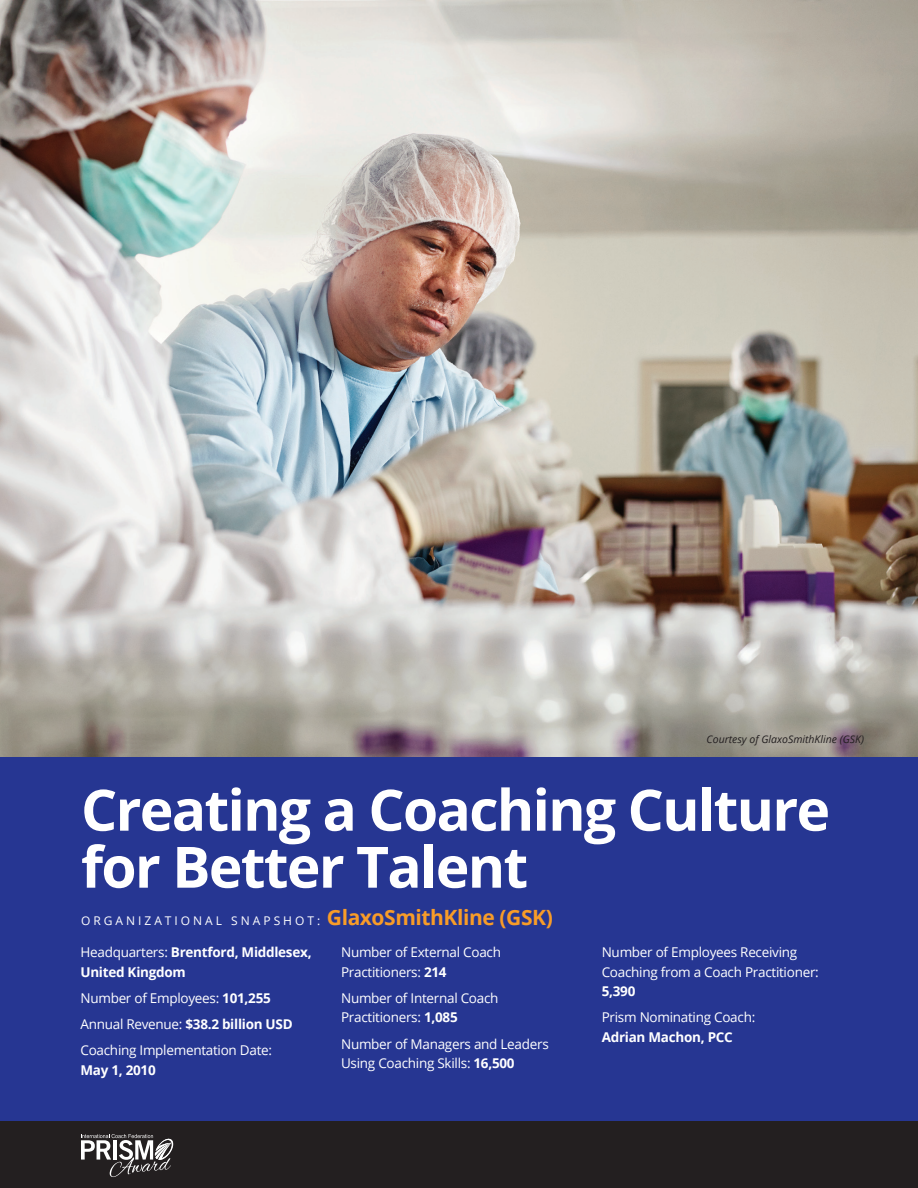
<style>
.page{position:relative;width:918px;height:1188px;background:#fff}
.page>*{position:absolute;margin:0;border:0;box-sizing:border-box;transform-origin:0 0}
.Heading_1{font:700 57px/57px "Open Sans";letter-spacing:-.03em;color:#fff}
.Body_Text{font:13.5px/19.5px "Open Sans";letter-spacing:-.02em;color:#fff}
.Body_Text-2{font:700 13.5px/19.5px "Open Sans";letter-spacing:-.02em;color:#fff}
.Body_Text-3{font:12px "Open Sans";letter-spacing:.25em;color:#fff}
.t1{font:italic 10.5px "Open Sans";color:#231f20}
.s1{font-weight:700;font-size:21px;color:#f89c28}
.s2{font-weight:400}
.s3{font-weight:700}
</style>
<div class="page">
<img style="left:0;top:0;width:918px;height:757px">
<div style="left:0;top:1121px;width:918px;height:67px;background:#231f20"></div>
<svg style="left:81px;top:1134px;width:92px;height:43px"></svg>
<div style="left:0;top:757px;width:918px;height:364px;background:#263692"></div>
<p class="t1" style="left:707px;top:732px;width:159px">Courtesy of GlaxoSmithKline (GSK)</p>
<p class="Heading_1" style="left:81px;top:780px;width:751px">Creating a Coaching Culture for Better Talent</p>
<p class="Body_Text-3" style="left:81px;top:912px;width:473px">ORGANIZATIONAL SNAPSHOT: <span class="s1">GlaxoSmithKline (GSK)</span></p>
<p class="Body_Text-2" style="left:80px;top:942px;width:233px"><span class="s2">Headquarters:</span> Brentford, Middlesex,<br>United Kingdom</p>
<p class="Body_Text" style="left:80px;top:988px;width:192px">Number of Employees: <span class="s3">101,255</span></p>
<p class="Body_Text-2" style="left:80px;top:1014px;width:214px"><span class="s2">Annual Revenue:</span> $38.2 billion USD</p>
<p class="Body_Text" style="left:80px;top:1040px;width:193px">Coaching Implementation Date:<br><span class="s3">May 1, 2010</span></p>
<p class="Body_Text" style="left:341px;top:942px;width:161px">Number of External Coach<br>Practitioners: <span class="s3">214</span></p>
<p class="Body_Text" style="left:341px;top:988px;width:159px">Number of Internal Coach<br>Practitioners: <span class="s3">1,085</span></p>
<p class="Body_Text" style="left:341px;top:1034px;width:209px">Number of Managers and Leaders<br>Using Coaching Skills: <span class="s3">16,500</span></p>
<p class="Body_Text" style="left:602px;top:942px;width:219px">Number of Employees Receiving<br>Coaching from a Coach Practitioner:<br><span class="s3">5,390</span></p>
<p class="Body_Text" style="left:602px;top:1007px;width:155px">Prism Nominating Coach:<br><span class="s3">Adrian Machon, PCC</span></p>
</div>
